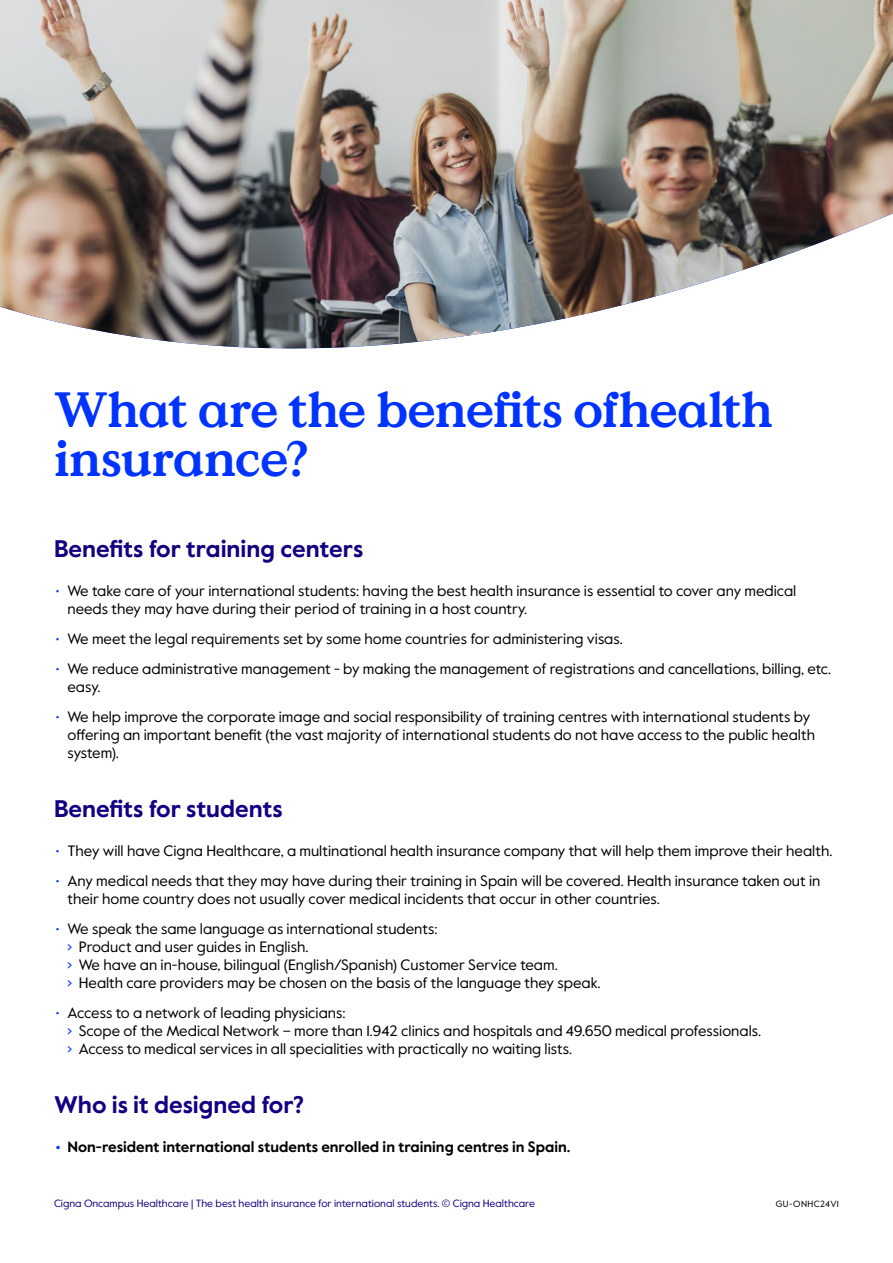
<style>
.page{position:relative;width:893px;height:1263px;background:#fff}
.page>*{position:absolute;margin:0;border:0;box-sizing:border-box;transform-origin:0 0}
.t1{font:700 49.5px/49.5px "Value Serif Pro";letter-spacing:-.02em;color:#03f}
.t2{font:700 24px "Value Sans Pro";color:#110081}
.t3{font:15px/18px "Value Sans Pro";color:#000}
.t4{font:700 15px "Value Sans Pro";color:#000}
.t5{font:10.5px "Value Sans Pro";color:#110081}
.t6{font:9px "Value Sans Pro";letter-spacing:.045em;color:#000}
.s1{color:#03f}
</style>
<div class="page">
<img style="left:0;top:0;width:893px;height:349px">
<h1 class="t1" style="left:54px;top:387px;width:721px">What are the benefits ofhealth insurance?</h1>
<h2 class="t2" style="left:54px;top:534px;width:311px">Benefits for training centers</h2>
<p class="t3" style="left:68px;top:582px;width:730px;text-indent:-12px"><span class="s1">•</span> We take care of your international students: having the best health insurance is essential to cover any medical needs they may have during their period of training in a host country.</p>
<p class="t3" style="left:56px;top:630px;width:569px"><span class="s1">•</span> We meet the legal requirements set by some home countries for administering visas.</p>
<p class="t3" style="left:68px;top:660px;width:765px;text-indent:-12px"><span class="s1">•</span> We reduce administrative management - by making the management of registrations and cancellations, billing, etc. easy.</p>
<p class="t3" style="left:68px;top:708px;width:749px;text-indent:-12px"><span class="s1">•</span> We help improve the corporate image and social responsibility of training centres with international students by offering an important benefit (the vast majority of international students do not have access to the public health system).</p>
<h2 class="t2" style="left:54px;top:794px;width:230px">Benefits for students</h2>
<p class="t3" style="left:56px;top:842px;width:778px"><span class="s1">•</span> They will have Cigna Healthcare, a multinational health insurance company that will help them improve their health.</p>
<p class="t3" style="left:68px;top:872px;width:754px;text-indent:-12px"><span class="s1">•</span> Any medical needs that they may have during their training in Spain will be covered. Health insurance taken out in their home country does not usually cover medical incidents that occur in other countries.</p>
<p class="t3" style="left:68px;top:920px;width:535px;text-indent:-12px"><span class="s1">•</span> We speak the same language as international students:<br><span class="s1">›</span> Product and user guides in English.<br><span class="s1">›</span> We have an in-house, bilingual (English/Spanish) Customer Service team.<br><span class="s1">›</span> Health care providers may be chosen on the basis of the language they speak.</p>
<p class="t3" style="left:68px;top:1004px;width:695px;text-indent:-12px"><span class="s1">•</span> Access to a network of leading physicians:<br><span class="s1">›</span> Scope of the Medical Network – more than 1.942 clinics and hospitals and 49.650 medical professionals. <span class="s1">›</span> Access to medical services in all specialities with practically no waiting lists.</p>
<h2 class="t2" style="left:54px;top:1090px;width:251px">Who is it designed for?</h2>
<p class="t4" style="left:56px;top:1137px;width:516px"><span class="s1">•</span> Non-resident international students enrolled in training centres in Spain.</p>
<p class="t5" style="left:54px;top:1197px;width:482px">Cigna Oncampus Healthcare | The best health insurance for international students. © Cigna Healthcare</p>
<p class="t6" style="left:776px;top:1199px;width:65px">GU-ONHC24V1</p>
</div>
